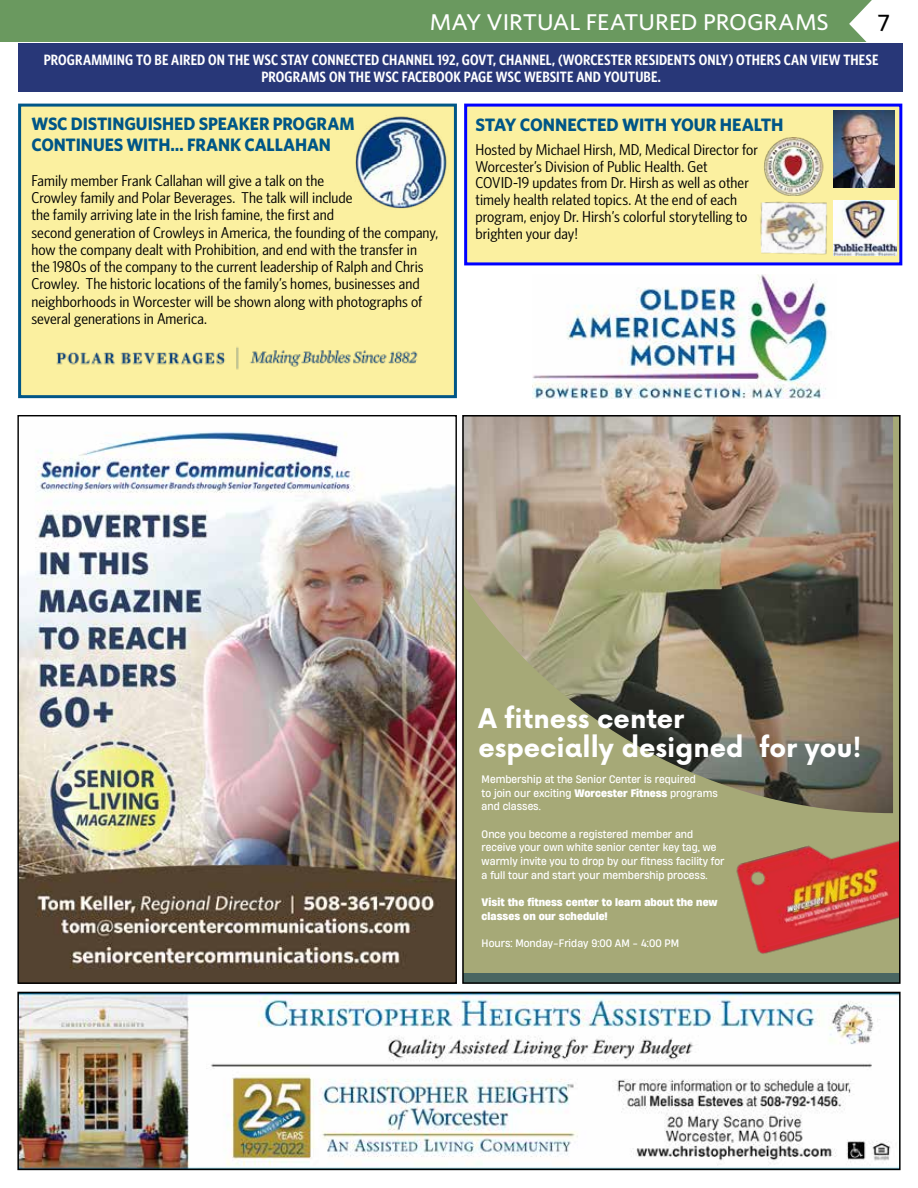
<style>
.page{position:relative;width:918px;height:1188px;background:#fff}
.page>*{position:absolute;margin:0;border:0;box-sizing:border-box;transform-origin:0 0}
.t1{font:700 26.4px/29.7px "Now";color:#fff}
.t2{font:500 24px "Whitney";color:#000}
.t3{font:500 22.8px "Whitney";color:#fff;scale:1.05 1}
.t4{font:700 18px/21.6px "Whitney";letter-spacing:-.01em;color:#005687;scale:.95 1}
.t5{font:700 18px "Whitney";letter-spacing:-.01em;color:#005687}
.t6{font:15.75px/17.2px "Whitney Condensed";color:#000;scale:1.12 1}
.t7{font:600 15px/17.7px "Whitney Condensed";letter-spacing:.005em;color:#fff;text-align:center}
.t8{font:10.2px/13.6px "Heading Now 64";color:#fff}
.t9{font:700 10.2px/13.6px "Heading Now 66";color:#fff}
.s1{font-family:"Heading Now 66";font-weight:700}
</style>
<div class="page">
<div style="left:0;top:0;width:918px;height:42px;background:#6a995f"></div>
<svg style="left:849px;top:0;width:69px;height:48px"></svg>
<div style="left:18px;top:104px;width:439px;height:294px;background:#fbf0a0;border:3px solid #005687"></div>
<div style="left:18px;top:43px;width:884px;height:49px;background:#283778"></div>
<div style="left:464px;top:104px;width:438px;height:161px;background:#fbf0a0;border:3px solid #00f"></div>
<img style="left:833px;top:110px;width:62px;height:78px">
<img style="left:833px;top:201px;width:63px;height:54px">
<img style="left:764px;top:138px;width:59px;height:57px">
<img style="left:760px;top:201px;width:68px;height:54px">
<img style="left:56px;top:347px;width:362px;height:23px">
<img style="left:355px;top:116px;width:92px;height:93px">
<img style="left:533px;top:275px;width:295px;height:123px">
<img style="left:20px;top:995px;width:878px;height:172px">
<div style="left:17px;top:992px;width:884px;height:178px;border:2px solid #000"></div>
<div style="left:463px;top:416px;width:437px;height:567px;background:#a6a977"></div>
<img style="left:465px;top:418px;width:428px;height:385px">
<img style="left:725px;top:803px;width:173px;height:171px">
<div style="left:463px;top:974px;width:435px;height:9px;background:#496662"></div>
<div style="left:462px;top:415px;width:439px;height:569px;border:2px solid #000"></div>
<img style="left:19px;top:432px;width:436px;height:550px">
<h3 class="t3" style="left:430px;top:8px;width:382px">MAY VIRTUAL FEATURED PROGRAMS</h3>
<h2 class="t2" style="left:878px;top:8px;width:14px">7</h2>
<p class="t7" style="left:44px;top:51px;width:836px">PROGRAMMING TO BE AIRED ON THE WSC STAY CONNECTED CHANNEL 192, GOVT, CHANNEL, (WORCESTER RESIDENTS ONLY) OTHERS CAN VIEW THESE<br>PROGRAMS ON THE WSC FACEBOOK PAGE WSC WEBSITE AND YOUTUBE.</p>
<p class="t5" style="left:476px;top:114px;width:310px">STAY CONNECTED WITH YOUR HEALTH</p>
<p class="t6" style="left:476px;top:141px;width:254px;line-height:16.8px">Hosted by Michael Hirsh, MD, Medical Director for Worcester’s Division of Public Health. Get COVID-19 updates from Dr. Hirsh as well as other timely health related topics. At the end of each program, enjoy Dr. Hirsh’s colorful storytelling to brighten your day!</p>
<p class="t4" style="left:31px;top:112px;width:342px">WSC DISTINGUISHED SPEAKER PROGRAM<br>CONTINUES WITH… FRANK CALLAHAN</p>
<p class="t6" style="left:31px;top:172px;width:365px">Family member Frank Callahan will give a talk on the<br>Crowley family and Polar Beverages. The talk will include<br>the family arriving late in the Irish famine, the first and<br>second generation of Crowleys in America, the founding of the company, how the company dealt with Prohibition, and end with the transfer in the 1980s of the company to the current leadership of Ralph and Chris Crowley. The historic locations of the family’s homes, businesses and neighborhoods in Worcester will be shown along with photographs of several generations in America.</p>
<h1 class="t1" style="left:478px;top:703px;width:385px">A fitness center<br>especially designed for you!</h1>
<p class="t8" style="left:482px;top:772px;width:238px">Membership at the Senior Center is required<br>to join our exciting <span class="s1">Worcester Fitness</span> programs and classes.</p>
<p class="t8" style="left:482px;top:827px;width:244px">Once you become a registered member and receive your own white senior center key tag, we warmly invite you to drop by our fitness facility for a full tour and start your membership process.</p>
<p class="t9" style="left:482px;top:895px;width:238px">Visit the fitness center to learn about the new classes on our schedule!</p>
<p class="t8" style="left:482px;top:936px;width:199px">Hours: Monday-Friday 9:00 AM - 4:00 PM</p>
</div>
